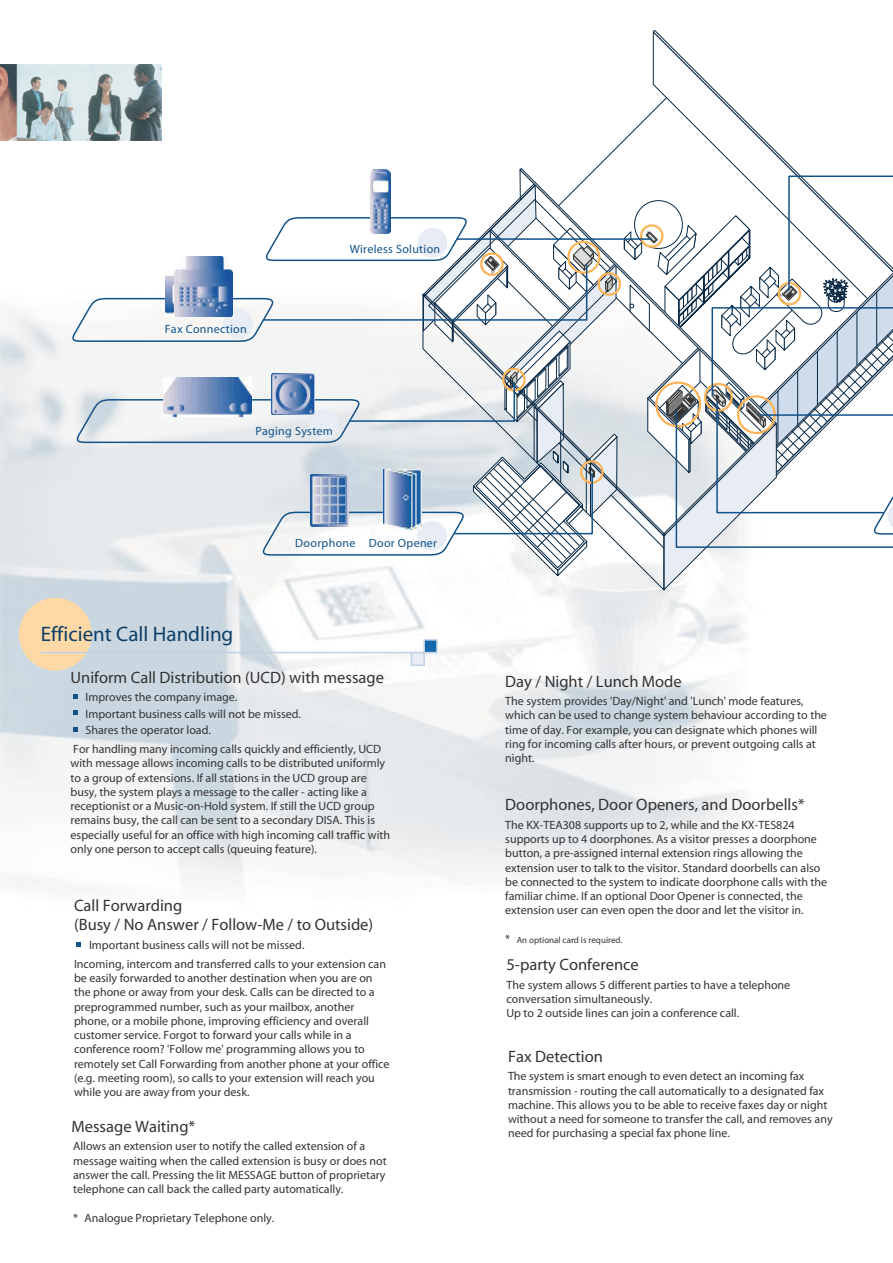
<style>
.page{position:relative;width:893px;height:1263px;background:#fff}
.page>*{position:absolute;margin:0;border:0;box-sizing:border-box;transform-origin:0 0}
.t1{font:21px "Myriad";color:#0e3e67}
.t2{font:16.5px/19.5px "Myriad";color:#333}
.t3{font:12px/14.2px "Myriad";color:#333}
.t4{font:12px "Myriad";letter-spacing:.025em;color:#125289}
.t5{font:9px "Myriad";color:#333}
.s1{font-size:12px}
</style>
<div class="page">
<img style="left:0;top:304px;width:745px;height:589px">
<img style="left:0;top:65px;width:162px;height:76px">
<svg style="left:652px;top:30px;width:148px;height:145px"></svg>
<svg style="left:422px;top:299px;width:202px;height:292px"></svg>
<div style="left:597px;top:272px;width:24px;height:24px;border:2px solid #fdb357;border-radius:50%"></div>
<hr style="left:457px;top:238px;width:194px;height:2px;background:#125289">
<svg style="left:70px;top:182px;width:548px;height:394px"></svg>
<svg style="left:624px;top:175px;width:269px;height:416px"></svg>
<img style="left:370px;top:169px;width:20px;height:64px">
<img style="left:166px;top:256px;width:67px;height:61px">
<img style="left:164px;top:378px;width:88px;height:39px">
<img style="left:271px;top:373px;width:44px;height:42px">
<img style="left:311px;top:474px;width:38px;height:52px">
<img style="left:384px;top:470px;width:38px;height:59px">
<div style="left:19px;top:598px;width:73px;height:73px;background:#fed9a6;border-radius:50%"></div>
<svg style="left:40px;top:638px;width:398px;height:29px"></svg>
<svg style="left:73px;top:694px;width:5px;height:5px"></svg>
<svg style="left:73px;top:711px;width:5px;height:4px"></svg>
<svg style="left:73px;top:727px;width:5px;height:4px"></svg>
<svg style="left:77px;top:942px;width:4px;height:4px"></svg>
<p class="t4" style="left:165px;top:323px;width:83px">Fax Connection</p>
<p class="t4" style="left:350px;top:243px;width:92px">Wireless Solution</p>
<p class="t4" style="left:255px;top:425px;width:79px">Paging System</p>
<h1 class="t1" style="left:41px;top:624px;width:194px">Efficient Call Handling</h1>
<p class="t4" style="left:295px;top:537px;width:143px">Doorphone Door Opener</p>
<h2 class="t2" style="left:71px;top:668px;width:315px">Uniform Call Distribution (UCD) with message</h2>
<p class="t3" style="left:86px;top:689px;width:217px;line-height:16.5px">Improves the company image.<br>Important business calls will not be missed.<br>Shares the operator load.</p>
<p class="t3" style="left:71px;top:743px;width:321px">For handling many incoming calls quickly and efficiently, UCD with message allows incoming calls to be distributed uniformly to a group of extensions. If all stations in the UCD group are busy, the system plays a message to the caller - acting like a receptionist or a Music-on-Hold system. If still the UCD group remains busy, the call can be sent to a secondary DISA. This is especially useful for an office with high incoming call traffic with only one person to accept calls (queuing feature).</p>
<h2 class="t2" style="left:74px;top:896px;width:301px">Call Forwarding<br>(Busy / No Answer / Follow-Me / to Outside)</h2>
<p class="t3" style="left:74px;top:957px;width:317px">Incoming, intercom and transferred calls to your extension can be easily forwarded to another destination when you are on the phone or away from your desk. Calls can be directed to a preprogrammed number, such as your mailbox, another phone, or a mobile phone, improving efficiency and overall customer service. Forgot to forward your calls while in a conference room? 'Follow me' programming allows you to remotely set Call Forwarding from another phone at your office (e.g. meeting room), so calls to your extension will reach you while you are away from your desk.</p>
<p class="t3" style="left:89px;top:938px;width:217px">Important business calls will not be missed.</p>
<h2 class="t2" style="left:72px;top:1117px;width:125px">Message Waiting*</h2>
<p class="t3" style="left:73px;top:1140px;width:315px">Allows an extension user to notify the called extension of a message waiting when the called extension is busy or does not answer the call. Pressing the lit MESSAGE button of proprietary telephone can call back the called party automatically.</p>
<p class="t3" style="left:73px;top:1211px;width:203px">* Analogue Proprietary Telephone only.</p>
<h2 class="t2" style="left:505px;top:672px;width:178px">Day / Night / Lunch Mode</h2>
<p class="t3" style="left:505px;top:695px;width:323px">The system provides 'Day/Night' and 'Lunch' mode features, which can be used to change system behaviour according to the time of day. For example, you can designate which phones will ring for incoming calls after hours, or prevent outgoing calls at night.</p>
<h2 class="t2" style="left:505px;top:796px;width:301px">Doorphones, Door Openers, and Doorbells*</h2>
<p class="t3" style="left:505px;top:818px;width:323px">The KX-TEA308 supports up to 2, while and the KX-TES824 supports up to 4 doorphones. As a visitor presses a doorphone button, a pre-assigned internal extension rings allowing the extension user to talk to the visitor. Standard doorbells can also be connected to the system to indicate doorphone calls with the familiar chime. If an optional Door Opener is connected, the extension user can even open the door and let the visitor in.</p>
<p class="t5" style="left:505px;top:935px;width:119px"><span class="s1">*</span> An optional card is required.</p>
<h2 class="t2" style="left:506px;top:956px;width:134px">5-party Conference</h2>
<p class="t3" style="left:506px;top:978px;width:285px">The system allows 5 different parties to have a telephone conversation simultaneously.<br>Up to 2 outside lines can join a conference call.</p>
<h2 class="t2" style="left:508px;top:1047px;width:97px">Fax Detection</h2>
<p class="t3" style="left:508px;top:1070px;width:326px">The system is smart enough to even detect an incoming fax transmission - routing the call automatically to a designated fax machine. This allows you to be able to receive faxes day or night without a need for someone to transfer the call, and removes any need for purchasing a special fax phone line.</p>
</div>
